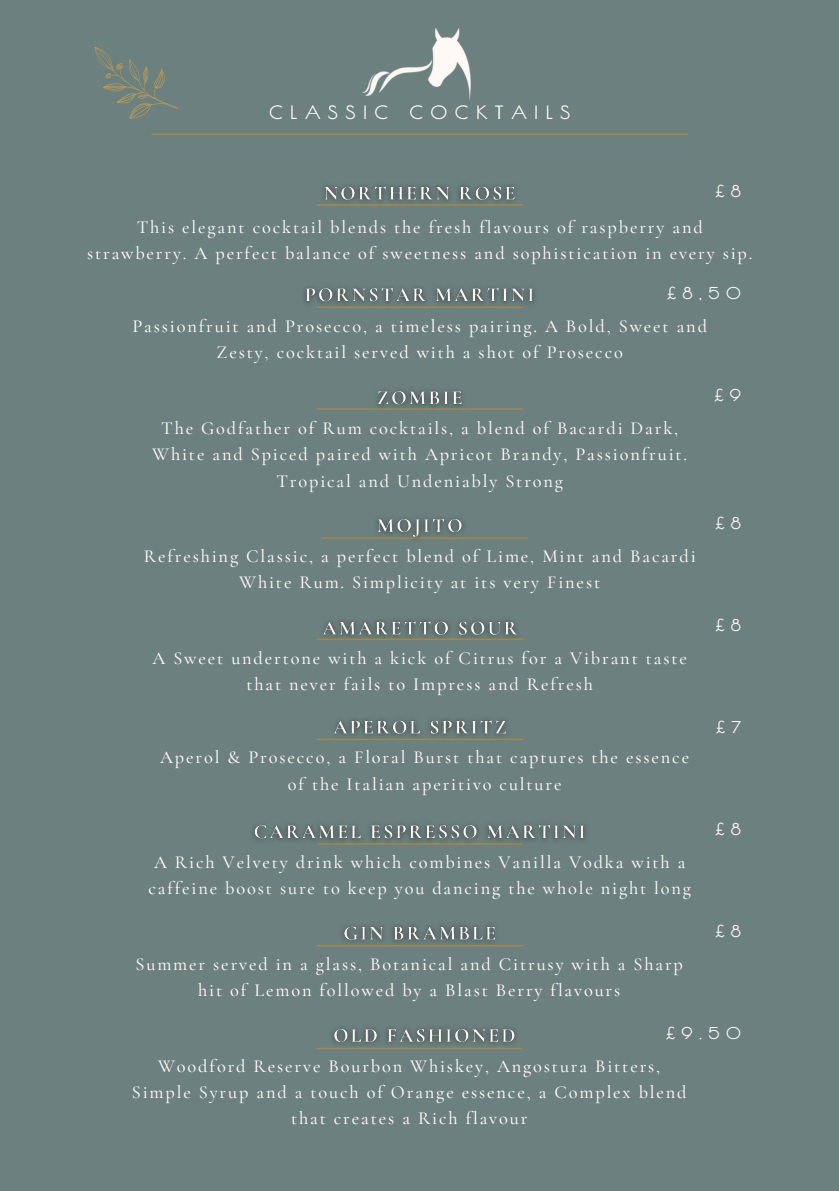
<style>
.page{position:relative;width:839px;height:1191px;background:#fff}
.page>*{position:absolute;margin:0;border:0;box-sizing:border-box;transform-origin:0 0}
.t1{font:500 18.4px/26.4px "Cormorant Garamond";letter-spacing:.1em;color:#fff9f6;text-align:center}
.t2{font:700 18px "Poiret One";letter-spacing:.41em;color:#fff9f6}
.t3{font:700 16px "Poiret One";color:#fff9f6}
</style>
<div class="page">
<div style="left:0;top:0;width:838px;height:1191px;background:#6b807f"></div>
<svg style="left:94px;top:47px;width:85px;height:72px"></svg>
<hr style="left:151px;top:134px;width:537px;height:1px;background:#a4884b">
<img style="left:304px;top:287px;width:231px;height:20px">
<hr style="left:316px;top:408px;width:207px;height:2px;background:#a4884b">
<img style="left:368px;top:390px;width:104px;height:20px">
<hr style="left:321px;top:537px;width:207px;height:2px;background:#a4884b">
<img style="left:368px;top:518px;width:105px;height:21px">
<img style="left:362px;top:28px;width:109px;height:73px">
<img style="left:316px;top:620px;width:207px;height:20px">
<hr style="left:316px;top:739px;width:207px;height:1px;background:#a4884b">
<img style="left:322px;top:719px;width:194px;height:22px">
<img style="left:253px;top:824px;width:333px;height:21px">
<hr style="left:316px;top:945px;width:207px;height:2px;background:#a4884b">
<img style="left:333px;top:925px;width:173px;height:22px">
<hr style="left:316px;top:1048px;width:207px;height:1px;background:#a4884b">
<img style="left:324px;top:1028px;width:199px;height:20px">
<hr style="left:316px;top:307px;width:207px;height:1px;background:#a4884b">
<img style="left:324px;top:185px;width:191px;height:17px">
<hr style="left:316px;top:204px;width:207px;height:2px;background:#a4884b">
<p class="t2" style="left:269px;top:102px;width:303px">CLASSIC COCKTAILS</p>
<p class="t3" style="left:715px;top:181px;width:27px">£ 8</p>
<p class="t1" style="left:87px;top:214px;width:667px">This elegant cocktail blends the fresh flavours of raspberry and strawberry. A perfect balance of sweetness and sophistication in every sip.</p>
<h3 class="t3" style="left:667px;top:283px;width:75px">£8,50</h3>
<p class="t1" style="left:132px;top:313px;width:576px">Passionfruit and Prosecco, a timeless pairing. A Bold, Sweet and<br>Zesty, cocktail served with a shot of Prosecco</p>
<h2 class="t1" style="left:152px;top:415px;width:536px">The Godfather of Rum cocktails, a blend of Bacardi Dark,<br>White and Spiced paired with Apricot Brandy, Passionfruit.<br>Tropical and Undeniably Strong</h2>
<p class="t1" style="left:144px;top:543px;width:553px">Refreshing Classic, a perfect blend of Lime, Mint and Bacardi<br>White Rum. Simplicity at its very Finest</p>
<h3 class="t1" style="left:152px;top:645px;width:536px">A Sweet undertone with a kick of Citrus for a Vibrant taste that never fails to Impress and Refresh</h3>
<h3 class="t1" style="left:160px;top:744px;width:530px">Aperol &amp; Prosecco, a Floral Burst that captures the essence of the Italian aperitivo culture</h3>
<h3 class="t1" style="left:148px;top:849px;width:544px">A Rich Velvety drink which combines Vanilla Vodka with a caffeine boost sure to keep you dancing the whole night long</h3>
<h3 class="t1" style="left:135px;top:951px;width:549px">Summer served in a glass, Botanical and Citrusy with a Sharp hit of Lemon followed by a Blast Berry flavours</h3>
<p class="t3" style="left:714px;top:385px;width:28px">£ 9</p>
<h3 class="t3" style="left:715px;top:514px;width:27px">£ 8</h3>
<p class="t3" style="left:715px;top:616px;width:27px">£ 8</p>
<p class="t3" style="left:716px;top:717px;width:26px">£ 7</p>
<p class="t3" style="left:715px;top:819px;width:27px">£ 8</p>
<p class="t3" style="left:715px;top:921px;width:27px">£ 8</p>
<h3 class="t3" style="left:666px;top:1023px;width:76px">£9.50</h3>
<h3 class="t1" style="left:132px;top:1052px;width:556px">Woodford Reserve Bourbon Whiskey, Angostura Bitters,<br>Simple Syrup and a touch of Orange essence, a Complex blend that creates a Rich flavour</h3>
</div>
